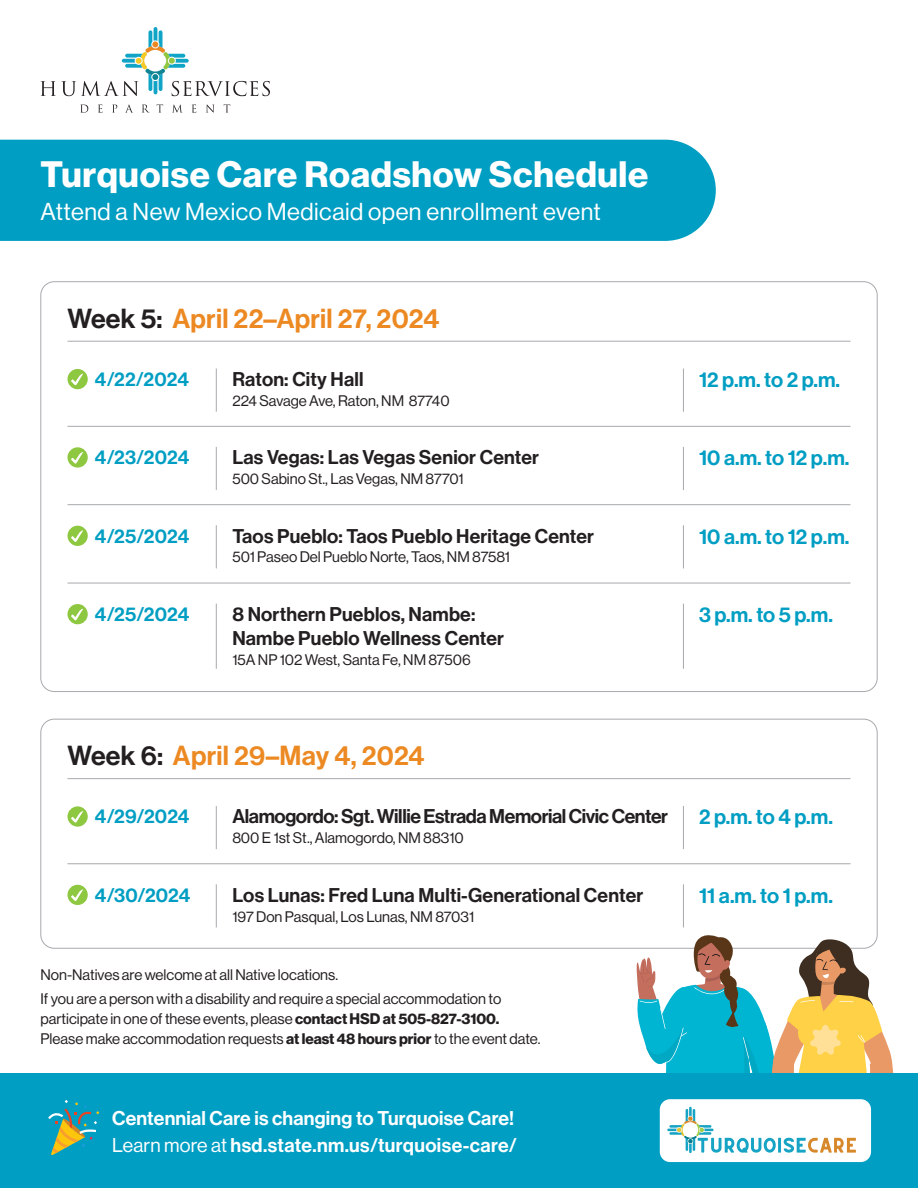
<style>
.page{position:relative;width:918px;height:1188px;background:#fff}
.page>*{position:absolute;margin:0;border:0;box-sizing:border-box;transform-origin:0 0}
.t1{font:36px "N Haas Grotesk DS Pro 75 Bd";letter-spacing:.02em;color:#fff}
.t2{font:27px "N Haas Grotesk DS Pro 65 Md";letter-spacing:.01em;color:#ec8922}
.t3{font:24px "N Haas Grotesk DS Pro 55 Rg";letter-spacing:.02em;color:#fff}
.t4{font:21px "N Haas Grotesk DS Pro 65 Md";color:#009ec3}
.t5{font:19.5px/24px "N Haas Grotesk DS Pro 65 Md";letter-spacing:.01em;color:#231f20}
.t6{font:19.5px/27px "N Haas Grotesk DS Pro 65 Md";letter-spacing:.01em;color:#fff}
.t7{font:19.5px "N Haas Grotesk DS Pro 65 Md";letter-spacing:.005em;color:#009ec3}
.t8{font:19.5px "N Haas Grotesk DS Pro 65 Md";letter-spacing:-.02em;color:#231f20}
.t9{font:15px/24.3px "N Haas Grotesk DS Pro 55 Rg";color:#231f20}
.s1{color:#231f20}
.s2{font-family:"N Haas Grotesk DS Pro 75 Bd"}
.s3{font-family:"N Haas Grotesk DS Pro 55 Rg"}
</style>
<div class="page">
<hr style="left:68px;top:778px;width:782px;height:1px;background:#a8a9ad">
<hr style="left:68px;top:863px;width:782px;height:1px;background:#a8a9ad">
<div style="left:68px;top:806px;width:20px;height:21px;background:#8ec740;border-radius:50%"></div>
<svg style="left:71px;top:811px;width:12px;height:12px"></svg>
<div style="left:68px;top:885px;width:20px;height:20px;background:#8ec740;border-radius:50%"></div>
<svg style="left:71px;top:889px;width:12px;height:12px"></svg>
<hr style="left:216px;top:806px;width:1px;height:43px;background:#a8a9ad">
<hr style="left:216px;top:884px;width:1px;height:44px;background:#a8a9ad">
<hr style="left:683px;top:806px;width:1px;height:43px;background:#a8a9ad">
<hr style="left:683px;top:884px;width:1px;height:44px;background:#a8a9ad">
<hr style="left:68px;top:341px;width:782px;height:1px;background:#a8a9ad">
<hr style="left:68px;top:426px;width:782px;height:1px;background:#a8a9ad">
<hr style="left:68px;top:504px;width:782px;height:1px;background:#a8a9ad">
<hr style="left:68px;top:583px;width:782px;height:1px;background:#a8a9ad">
<div style="left:68px;top:369px;width:20px;height:20px;background:#8ec740;border-radius:50%"></div>
<svg style="left:71px;top:373px;width:12px;height:13px"></svg>
<div style="left:68px;top:447px;width:20px;height:21px;background:#8ec740;border-radius:50%"></div>
<svg style="left:71px;top:452px;width:12px;height:12px"></svg>
<div style="left:68px;top:526px;width:20px;height:20px;background:#8ec740;border-radius:50%"></div>
<svg style="left:71px;top:530px;width:12px;height:12px"></svg>
<div style="left:68px;top:604px;width:20px;height:20px;background:#8ec740;border-radius:50%"></div>
<svg style="left:71px;top:608px;width:12px;height:13px"></svg>
<hr style="left:216px;top:369px;width:1px;height:43px;background:#a8a9ad">
<hr style="left:216px;top:447px;width:1px;height:43px;background:#a8a9ad">
<hr style="left:216px;top:525px;width:1px;height:43px;background:#a8a9ad">
<hr style="left:216px;top:604px;width:1px;height:65px;background:#a8a9ad">
<hr style="left:683px;top:369px;width:1px;height:43px;background:#a8a9ad">
<hr style="left:683px;top:447px;width:1px;height:43px;background:#a8a9ad">
<hr style="left:683px;top:525px;width:1px;height:43px;background:#a8a9ad">
<hr style="left:683px;top:604px;width:1px;height:65px;background:#a8a9ad">
<svg style="left:80px;top:104px;width:8px;height:9px"></svg>
<svg style="left:98px;top:104px;width:5px;height:9px"></svg>
<svg style="left:112px;top:105px;width:5px;height:8px"></svg>
<svg style="left:125px;top:104px;width:8px;height:9px"></svg>
<svg style="left:142px;top:105px;width:8px;height:8px"></svg>
<svg style="left:156px;top:104px;width:7px;height:9px"></svg>
<svg style="left:172px;top:104px;width:11px;height:9px"></svg>
<svg style="left:192px;top:104px;width:4px;height:9px"></svg>
<svg style="left:206px;top:104px;width:8px;height:9px"></svg>
<svg style="left:224px;top:104px;width:6px;height:9px"></svg>
<svg style="left:40px;top:27px;width:230px;height:69px"></svg>
<div style="left:0;top:140px;width:716px;height:101px;background:#009ec3"></div>
<div style="left:0;top:1073px;width:918px;height:115px;background:#009ec3"></div>
<svg style="left:48px;top:1100px;width:51px;height:55px"></svg>
<svg style="left:635px;top:930px;width:259px;height:233px"></svg>
<h1 class="t1" style="left:40px;top:153px;width:609px">Turquoise Care Roadshow Schedule</h1>
<h3 class="t3" style="left:40px;top:198px;width:562px">Attend a New Mexico Medicaid open enrollment event</h3>
<h2 class="t2" style="left:68px;top:303px;width:374px"><span class="s1">Week 5:</span> April 22–April 27, 2024</h2>
<h3 class="t7" style="left:95px;top:368px;width:96px">4/22/2024</h3>
<h3 class="t5" style="left:232px;top:367px;width:133px">Raton: City Hall</h3>
<p class="t9" style="left:232px;top:388px;width:219px">224 Savage Ave, Raton, NM 87740</p>
<h3 class="t7" style="left:95px;top:446px;width:96px">4/23/2024</h3>
<h3 class="t5" style="left:232px;top:446px;width:308px">Las Vegas: Las Vegas Senior Center</h3>
<p class="t9" style="left:232px;top:467px;width:233px">500 Sabino St., Las Vegas, NM 87701</p>
<h3 class="t7" style="left:95px;top:524px;width:96px">4/25/2024</h3>
<h3 class="t5" style="left:232px;top:524px;width:363px">Taos Pueblo: Taos Pueblo Heritage Center</h3>
<p class="t9" style="left:232px;top:545px;width:279px">501 Paseo Del Pueblo Norte, Taos, NM 87581</p>
<h3 class="t7" style="left:95px;top:603px;width:96px">4/25/2024</h3>
<h3 class="t5" style="left:232px;top:602px;width:273px">8 Northern Pueblos, Nambe:<br>Nambe Pueblo Wellness Center</h3>
<p class="t9" style="left:232px;top:648px;width:240px">15A NP 102 West, Santa Fe, NM 87506</p>
<h3 class="t4" style="left:699px;top:367px;width:143px">12 p.m. to 2 p.m.</h3>
<h3 class="t4" style="left:699px;top:446px;width:152px">10 a.m. to 12 p.m.</h3>
<h3 class="t4" style="left:699px;top:524px;width:152px">10 a.m. to 12 p.m.</h3>
<h3 class="t4" style="left:699px;top:603px;width:135px">3 p.m. to 5 p.m.</h3>
<h2 class="t2" style="left:68px;top:740px;width:359px"><span class="s1">Week 6:</span> April 29–May 4, 2024</h2>
<h3 class="t7" style="left:95px;top:805px;width:96px">4/29/2024</h3>
<h3 class="t7" style="left:95px;top:883px;width:97px">4/30/2024</h3>
<h3 class="t8" style="left:232px;top:805px;width:437px">Alamogordo: Sgt. Willie Estrada Memorial Civic Center</h3>
<p class="t9" style="left:232px;top:826px;width:233px">800 E 1st St., Alamogordo, NM 88310</p>
<h3 class="t5" style="left:232px;top:883px;width:412px">Los Lunas: Fred Luna Multi-Generational Center</h3>
<p class="t9" style="left:232px;top:904px;width:243px">197 Don Pasqual, Los Lunas, NM 87031</p>
<p class="t9" style="left:40px;top:962px;width:462px">Non-Natives are welcome at all Native locations.<br>If you are a person with a disability and require a special accommodation to</p>
<p class="t9" style="left:40px;top:1009px;width:501px;line-height:20.2px">participate in one of these events, please <span class="s2">contact HSD at 505-827-3100.<br></span>Please make accommodation requests <span class="s2">at least 48 hours prior</span> to the event date.</p>
<h3 class="t6" style="left:112px;top:1105px;width:406px">Centennial Care is changing to Turquoise Care!<br><span class="s3">Learn more at</span> hsd.state.nm.us/turquoise-care/</h3>
<h3 class="t4" style="left:699px;top:805px;width:135px">2 p.m. to 4 p.m.</h3>
<h3 class="t4" style="left:699px;top:883px;width:135px">11 a.m. to 1 p.m.</h3>
</div>
